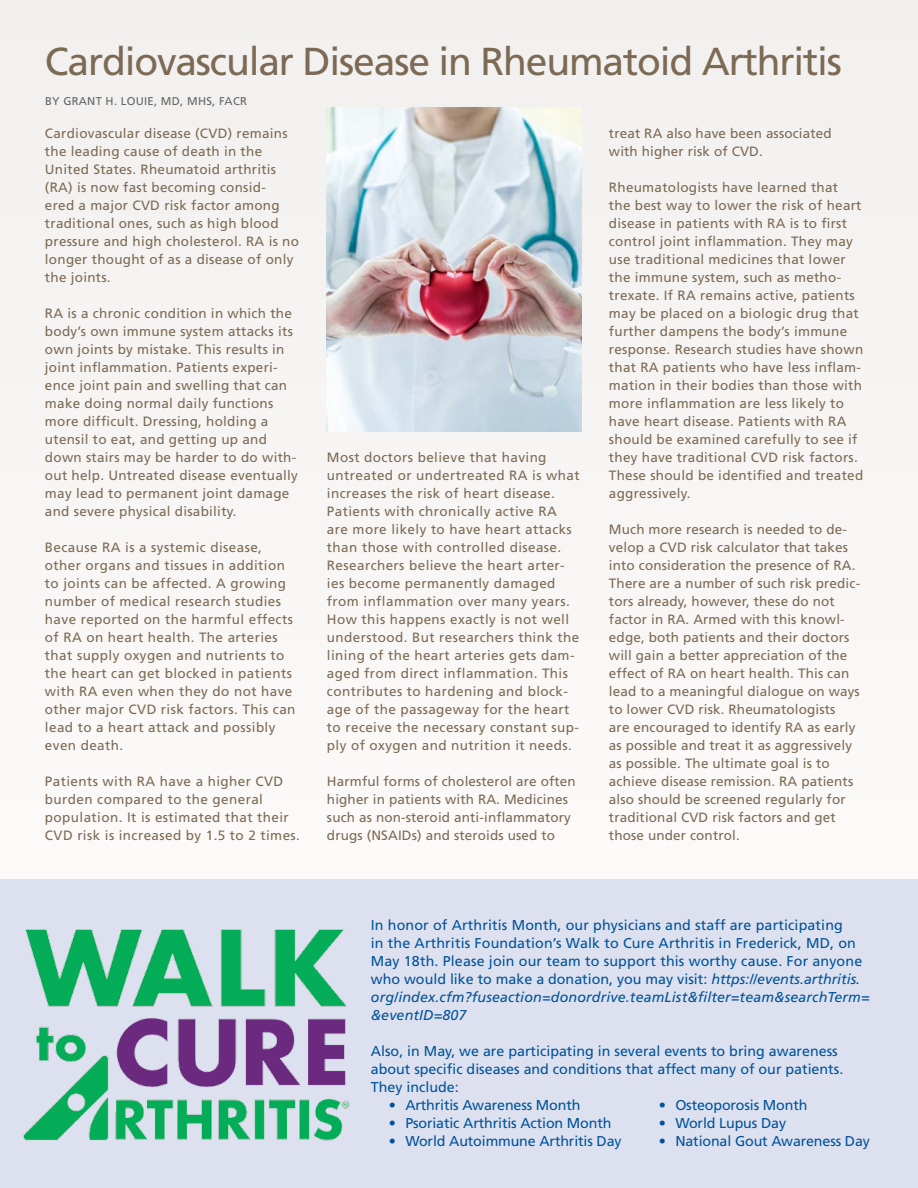
<style>
.page{position:relative;width:918px;height:1188px;background:#f7f6f4}
.page>*{position:absolute;margin:0;border:0;box-sizing:border-box;transform-origin:0 0}
.t1{font:39px "Frutiger";letter-spacing:-.03em;color:#7c6a55}
.t2{font:14.25px/18px "Frutiger";letter-spacing:.01em;color:#00539b}
.t3{font:14.25px/18px "Frutiger";letter-spacing:-.01em;color:#00539b}
.t4{font:13.5px/18px "Frutiger";letter-spacing:.02em;color:#7c6a55}
.t5{font:11.25px "Frutiger";letter-spacing:.025em;color:#636466}
.s1{font-style:italic}
</style>
<div class="page">
<div style="left:0;top:879px;width:918px;height:309px;background:#dde1ef"></div>
<img style="left:23px;top:929px;width:327px;height:212px">
<img style="left:327px;top:107px;width:255px;height:325px">
<h1 class="t1" style="left:45px;top:38px;width:798px">Cardiovascular Disease in Rheumatoid Arthritis</h1>
<p class="t5" style="left:45px;top:95px;width:202px">By Grant H . Louie, MD, MHS, FACR</p>
<p class="t4" style="left:45px;top:125px;width:256px">Cardiovascular disease (CVD) remains the leading cause of death in the<br>U nited States. Rheumatoid arthritis (RA) is now fast becoming consid-<br>ered a major CVD risk factor among traditional ones, such as high blood pressure and high cholesterol. RA is no longer thought of as a disease of only the joints.</p>
<p class="t4" style="left:45px;top:305px;width:255px">RA is a chronic condition in which the body’s own immune system attacks its own joints by mistake. This results in joint inflammation. Patients experi&shy;ence joint pain and swelling that can make doing normal daily functions more difficult. Dressing, holding a utensil to eat, and getting up and down stairs may be harder to do with&shy;out help. U ntreated disease eventually may lead to permanent joint damage and severe physical disability.</p>
<p class="t4" style="left:45px;top:539px;width:252px">Because RA is a systemic disease, other organs and tissues in addition to joints can be affected. A growing number of medical research studies have reported on the harmful effects of RA on heart health. The arteries that supply oxygen and nutrients to the heart can get blocked in patients with RA even when they do not have other major CVD risk factors. This can lead to a heart attack and possibly even death.</p>
<p class="t4" style="left:45px;top:773px;width:257px">Patients with RA have a higher CVD burden compared to the general population. It is estimated that their CVD risk is increased by 1.5 to 2 times.</p>
<p class="t4" style="left:327px;top:449px;width:254px">Most doctors believe that having untreated or undertreated RA is what increases the risk of heart disease.<br>Patients with chronically active RA<br>are more likely to have heart attacks than those with controlled disease.<br>Researchers believe the heart arter&shy;ies become permanently damaged from inflammation over many years.<br>How this happens exactly is not well understood. But researchers think the lining of the heart arteries gets dam&shy;aged from direct inflammation. This contributes to hardening and block&shy;age of the passageway for the heart to receive the necessary constant sup&shy;ply of oxygen and nutrition it needs.</p>
<p class="t4" style="left:327px;top:773px;width:250px">H armful forms of cholesterol are often higher in patients with RA. Medicines such as non-steroid anti-inflammatory drugs (NSAI</p>
<p class="t4" style="left:402px;top:827px;width:155px">Ds) and steroids used to</p>
<p class="t4" style="left:609px;top:125px;width:224px">treat RA also have been associated with higher risk of CVD.</p>
<p class="t4" style="left:609px;top:179px;width:256px">Rheumatologists have learned that<br>the best way to lower the risk of heart disease in patients with RA is to first control joint inflammation. They may use traditional medicines that lower the immune system, such as metho&shy;trexate. If RA remains active, patients may be placed on a biologic drug that further dampens the body’s immune response. Research studies have shown that RA patients who have less inflam&shy;mation in their bodies than those with more inflammation are less likely to have heart disease. Patients with RA should be examined carefully to see if they have traditional CVD risk factors.<br>These should be identified and treated aggressively.</p>
<p class="t4" style="left:609px;top:520px;width:253px">Much more research is needed to de&shy;velop a CVD risk calculator that takes into consideration the presence of RA.<br>There are a number of such risk predic&shy;tors already, however, these do not factor in RA. Armed with this knowl&shy;edge, both patients and their doctors will gain a better appreciation of the effect of RA on heart health. This can lead to a meaningful dialogue on ways to lower CVD risk. Rheumatologists<br>are encouraged to identify RA as early as possible and treat it as aggressively as possible. The ultimate goal is to achieve disease remission. RA patients also should be screened regularly for traditional CVD risk factors and get those under control.</p>
<p class="t2" style="left:371px;top:916px;width:500px">I n honor of Arthritis Month, our physicians and staff are participating<br>in the Arthritis Foundation’s Walk to Cure Arthritis in Frederick, MD, on May 18th. Please join our team to support this worthy cause. For anyone who would like to make a donation, you may visit: <span class="s1">https://events.arthritis. org/index.cfm?fuseaction=donordrive.teamList&amp;filter=team&amp;searchTerm= &amp;eventID=807</span></p>
<p class="t3" style="left:371px;top:1042px;width:474px">Also, in May, we are participating in several events to bring awareness about specific diseases and conditions that affect many of our patients.<br>They include:</p>
<p class="t3" style="left:389px;top:1096px;width:193px">• Arthritis Awareness Month</p>
<p class="t3" style="left:659px;top:1096px;width:150px">• Osteoporosis Month</p>
<p class="t3" style="left:389px;top:1114px;width:224px">• Psoriatic Arthritis Action Month</p>
<p class="t3" style="left:659px;top:1114px;width:129px">• World Lupus Day</p>
<p class="t3" style="left:389px;top:1132px;width:234px">• World Autoimmune Arthritis Day</p>
<p class="t3" style="left:659px;top:1132px;width:213px">• National Gout Awareness Day</p>
</div>
